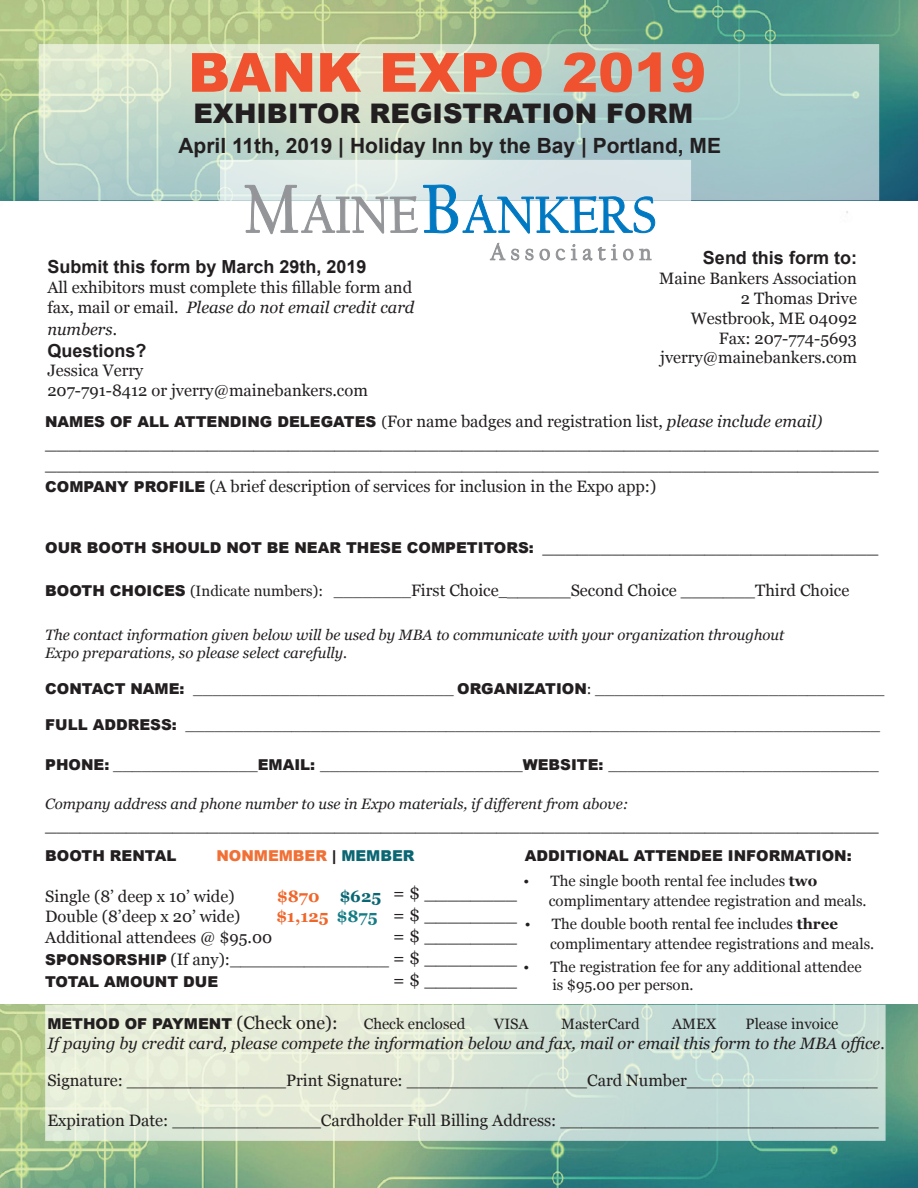
<style>
.page{position:relative;width:918px;height:1188px;background:#fff}
.page>*{position:absolute;margin:0;border:0;box-sizing:border-box;transform-origin:0 0}
.t1{font:900 54px "Arial";color:#f0512e}
.t2{font:900 27px "Arial";color:#231f20}
.t3{font:700 21px "Arial";color:#231f20}
.t4{font:18px "Georgia";color:#231f20}
.t5{font:700 18px "Arial";color:#231f20}
.t6{font:16.5px/19.8px "Georgia";color:#231f20}
.t7{font:italic 16.5px "Georgia";color:#231f20}
.t8{font:700 16.5px "Georgia";color:#f0662a}
.t9{font:15px "Georgia";color:#231f20}
.t10{font:italic 15px "Georgia";color:#231f20}
.t11{font:900 15px "Arial";color:#231f20}
.t12{font:900 15px "Arial";color:#f07036}
.s1{font-style:italic}
.s2{font-family:"Arial";font-weight:900;font-size:15px}
.s3{font-size:15px}
.s4{font-family:"Georgia";font-weight:400;font-size:18px}
.s5{font-family:"Arial";font-weight:900}
.s6{color:#231f20}
.s7{color:#0b6673}
.s8{color:#096773}
.s9{color:#157c86}
.s10{font-size:18px}
.s11{font-weight:700}
</style>
<div class="page">
<img style="left:0;top:0;width:918px;height:200px">
<img style="left:0;top:1005px;width:918px;height:183px">
<svg style="left:45px;top:1005px;width:841px;height:136px;background:#d5e4d7"></svg>
<svg style="left:39px;top:44px;width:840px;height:156px;background:#bbd4ca"></svg>
<svg style="left:220px;top:160px;width:471px;height:90px"></svg>
<svg style="left:245px;top:185px;width:410px;height:49px"></svg>
<svg style="left:490px;top:243px;width:15px;height:17px"></svg>
<svg style="left:511px;top:249px;width:8px;height:11px"></svg>
<svg style="left:525px;top:249px;width:9px;height:11px"></svg>
<svg style="left:540px;top:249px;width:10px;height:11px"></svg>
<svg style="left:556px;top:249px;width:9px;height:11px"></svg>
<svg style="left:571px;top:244px;width:6px;height:17px"></svg>
<svg style="left:583px;top:249px;width:9px;height:12px"></svg>
<svg style="left:598px;top:244px;width:19px;height:17px"></svg>
<svg style="left:623px;top:249px;width:10px;height:11px"></svg>
<svg style="left:639px;top:249px;width:13px;height:12px"></svg>
<p class="t1" style="left:188px;top:33px;width:520px">BANK EXPO 2019</p>
<p class="t2" style="left:194px;top:94px;width:501px">EXHIBITOR REGISTRATION FORM</p>
<p class="t3" style="left:178px;top:132px;width:544px">April 11th, 2019 | Holiday Inn by the Bay | Portland, ME</p>
<p class="t5" style="left:47px;top:255px;width:321px">Submit this form by March 29th, 2019</p>
<p class="t6" style="left:47px;top:278px;width:369px">All exhibitors must complete this fillable form and fax, mail or email. <span class="s1">Please do not email credit card</span></p>
<p class="t7" style="left:47px;top:318px;width:71px">numbers.</p>
<p class="t5" style="left:47px;top:338px;width:101px">Questions?</p>
<p class="t6" style="left:47px;top:361px;width:98px">Jessica Verry</p>
<p class="t6" style="left:47px;top:381px;width:322px">207-791-8412 or jverry@mainebankers.com</p>
<p class="t5" style="left:703px;top:246px;width:156px">Send this form to:</p>
<p class="t6" style="left:659px;top:269px;width:199px">Maine Bankers Association</p>
<p class="t6" style="left:741px;top:289px;width:117px">2 Thomas Drive</p>
<p class="t6" style="left:691px;top:309px;width:168px">Westbrook, ME 04092</p>
<p class="t6" style="left:719px;top:328px;width:140px">Fax: 207-774-5693</p>
<p class="t6" style="left:660px;top:348px;width:198px">jverry@mainebankers.com</p>
<p class="t6" style="left:45px;top:412px;width:779px"><span class="s2">NAMES OF ALL ATTENDING DELEGATES</span> <span class="s3">(</span>For name badges and registration list, <span class="s1">please include email)</span></p>
<p class="t4" style="left:45px;top:431px;width:835px">________________________________________________________________________</p>
<p class="t4" style="left:45px;top:453px;width:835px">________________________________________________________________________</p>
<p class="t6" style="left:45px;top:476px;width:612px"><span class="s2">COMPANY PROFILE</span> (A brief description of services for inclusion in the Expo app:)</p>
<p class="t11" style="left:45px;top:537px;width:834px">OUR BOOTH SHOULD NOT BE NEAR THESE COMPETITORS: <span class="s4">_____________________________</span></p>
<p class="t6" style="left:45px;top:581px;width:806px"><span class="s2">BOOTH CHOICES</span> <span class="s3">(Indicate numbers): ________</span>First Choice<span class="s5">_</span>______Second Choice _______Third Choice</p>
<p class="t10" style="left:45px;top:625px;width:741px">The contact information given below will be used by MBA to communicate with your organization throughout</p>
<p class="t10" style="left:45px;top:643px;width:304px">Expo preparations, so please select carefully.</p>
<p class="t9" style="left:45px;top:680px;width:841px"><span class="s5">CONTACT NAME:</span> ___________________________ <span class="s5">ORGANIZATION</span>: ______________________________</p>
<p class="t9" style="left:45px;top:716px;width:836px"><span class="s5">FULL ADDRESS:</span> ________________________________________________________________________</p>
<p class="t9" style="left:45px;top:755px;width:835px"><span class="s5">PHONE:</span> _______________<span class="s5">EMAIL:</span> _____________________<span class="s5">WEBSITE:</span> ____________________________</p>
<p class="t10" style="left:45px;top:794px;width:585px">Company address and phone number to use in Expo materials, if different from above:</p>
<p class="t4" style="left:45px;top:814px;width:835px">________________________________________________________________________</p>
<p class="t11" style="left:45px;top:844px;width:133px">BOOTH RENTAL</p>
<p class="t12" style="left:216px;top:844px;width:200px">NONMEMBER <span class="s6">|</span> <span class="s7">MEMBER</span></p>
<p class="t6" style="left:45px;top:887px;width:191px">Single (8’ deep x 10’ wide)</p>
<p class="t8" style="left:277px;top:886px;width:106px">$870 <span class="s8">$625</span></p>
<p class="t6" style="left:45px;top:906px;width:197px">Double (8’deep x 20’ wide)</p>
<p class="t8" style="left:276px;top:905px;width:103px">$1,125 <span class="s9">$875</span></p>
<p class="t6" style="left:45px;top:928px;width:229px">Additional attendees @ $95.00</p>
<p class="t6" style="left:45px;top:950px;width:473px"><span class="s2">SPONSORSHIP</span> (If any):_______________ <span class="s10">= $ ________</span></p>
<p class="t11" style="left:45px;top:970px;width:175px">TOTAL AMOUNT DUE</p>
<p class="t11" style="left:525px;top:844px;width:328px">ADDITIONAL ATTENDEE INFORMATION:</p>
<p class="t9" style="left:524px;top:872px;width:295px">• The single booth rental fee includes <span class="s11">two</span></p>
<p class="t9" style="left:549px;top:892px;width:319px">complimentary attendee registration and meals.</p>
<p class="t4" style="left:393px;top:882px;width:125px">= $ ________</p>
<p class="t4" style="left:393px;top:904px;width:125px">= $ ________</p>
<p class="t4" style="left:393px;top:925px;width:125px">= $ ________</p>
<p class="t4" style="left:393px;top:969px;width:125px">= $ ________</p>
<p class="t9" style="left:525px;top:915px;width:315px">• The double booth rental fee includes <span class="s11">three</span></p>
<p class="t9" style="left:550px;top:935px;width:326px">complimentary attendee registrations and meals.</p>
<p class="t9" style="left:524px;top:958px;width:340px">• The registration fee for any additional attendee</p>
<p class="t9" style="left:552px;top:976px;width:143px">is $95.00 per person.</p>
<p class="t11" style="left:47px;top:1013px;width:292px">METHOD OF PAYMENT <span class="s4">(Check one):</span></p>
<p class="t9" style="left:364px;top:1015px;width:103px">Check enclosed</p>
<p class="t9" style="left:494px;top:1015px;width:36px">VISA</p>
<p class="t9" style="left:561px;top:1015px;width:80px">MasterCard</p>
<p class="t9" style="left:672px;top:1015px;width:46px">AMEX</p>
<p class="t9" style="left:746px;top:1015px;width:94px">Please invoice</p>
<p class="t7" style="left:47px;top:1033px;width:839px">If paying by credit card, please compete the information below and fax, mail or email this form to the MBA office.</p>
<p class="t6" style="left:47px;top:1071px;width:832px">Signature: _______________Print Signature: _________________Card Number__________________</p>
<p class="t6" style="left:47px;top:1111px;width:833px">Expiration Date: ______________Cardholder Full Billing Address: ______________________________</p>
</div>
